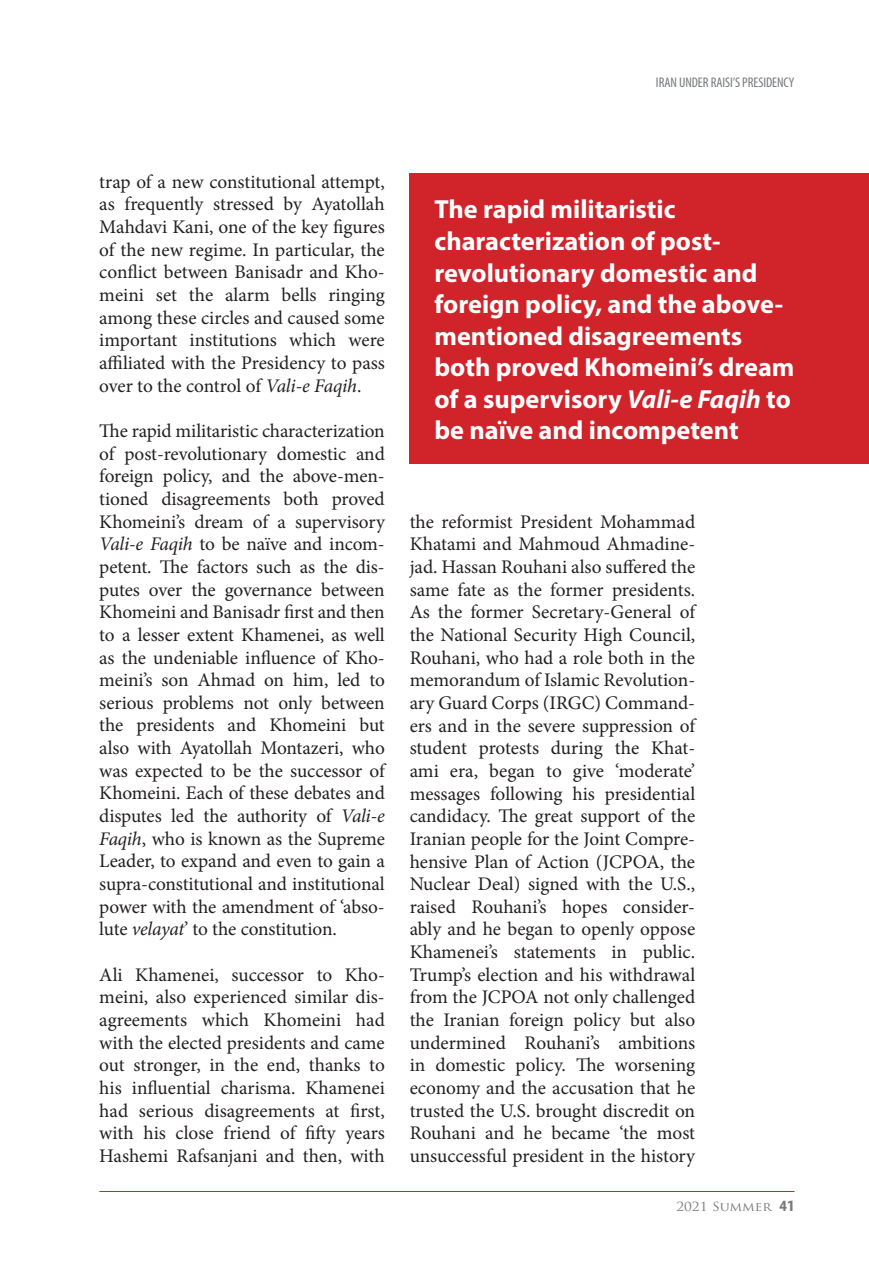
<style>
.page{position:relative;width:869px;height:1261px;background:#fff}
.page>*{position:absolute;margin:0;border:0;box-sizing:border-box;transform-origin:0 0}
.t1{font:700 26.25px/31.5px "Myriad Pro";color:#fff}
.t2{font:19.25px/22.6px "Minion Pro";letter-spacing:-.005em;color:#231f20;text-align:justify}
.t3{font:condensed 14px "Myriad Pro";letter-spacing:-.005em;color:#76787b}
.t4{font:12.25px "Trajan Pro";color:#76787b;scale:1.11 1}
.s1{font-style:italic}
.s2{font-family:"Myriad Pro";font-weight:700;font-stretch:condensed;font-size:15.75px}
</style>
<div class="page">
<hr style="left:99px;top:1190px;width:695px;height:1px;background:#d1232a">
<div style="left:409px;top:174px;width:459px;height:290px;background:#d1232a"></div>
<p class="t3" style="left:655px;top:74px;width:140px">IRAN UNDER RAISI’S PRESIDENCY</p>
<p class="t2" style="left:99px;top:170px;width:287px">trap of a new constitutional attempt, as frequently stressed by Ayatollah Mahdavi Kani, one of the key figures of the new regime. In particular, the conflict between Banisadr and Kho&shy;meini set the alarm bells ringing among these circles and caused some important institutions which were affiliated with the Presidency to pass over to the control of <span class="s1">Vali-e Faqih</span>.</p>
<p class="t2" style="left:99px;top:419px;width:287px">The rapid militaristic characterization of post-revolutionary domestic and foreign policy, and the above-men&shy;tioned disagreements both proved Khomeini’s dream of a supervisory <span class="s1">Vali-e Faqih</span> to be naïve and incom&shy;petent. The factors such as the dis&shy;putes over the governance between Khomeini and Banisadr first and then to a lesser extent Khamenei, as well as the undeniable influence of Kho&shy;meini’s son Ahmad on him, led to serious problems not only between the presidents and Khomeini but also with Ayatollah Montazeri, who was expected to be the successor of Khomeini. Each of these debates and disputes led the authority of <span class="s1">Vali-e Faqih</span>, who is known as the Supreme Leader, to expand and even to gain a supra-constitutional and institutional power with the amendment of ‘abso&shy;lute <span class="s1">velayat</span>’ to the constitution.</p>
<p class="t2" style="left:99px;top:963px;width:287px">Ali Khamenei, successor to Kho&shy;meini, also experienced similar dis&shy;agreements which Khomeini had with the elected presidents and came out stronger, in the end, thanks to his influential charisma. Khamenei had serious disagreements at first, with his close friend of fifty years Hashemi Rafsanjani and then, with</p>
<h1 class="t1" style="left:434px;top:193px;width:361px">The rapid militaristic characterization of post&shy;revolutionary domestic and foreign policy, and the above&shy;mentioned disagreements both proved Khomeini’s dream of a supervisory <span class="s1">Vali-e Faqih</span> to be naïve and incompetent</h1>
<p class="t2" style="left:409px;top:510px;width:287px">the reformist President Mohammad Khatami and Mahmoud Ahmadine&shy;jad. Hassan Rouhani also suffered the same fate as the former presidents.<br>As the former Secretary-General of the National Security High Council, Rouhani, who had a role both in the memorandum of Islamic Revolution&shy;ary Guard Corps (IRGC) Command&shy;ers and in the severe suppression of student protests during the Khat&shy;ami era, began to give ‘moderate’ messages following his presidential candidacy. The great support of the Iranian people for the Joint Compre&shy;hensive Plan of Action (JCPOA, the Nuclear Deal) signed with the U.S., raised Rouhani’s hopes consider&shy;ably and he began to openly oppose Khamenei’s statements in public.<br>Trump’s election and his withdrawal from the JCPOA not only challenged the Iranian foreign policy but also undermined Rouhani’s ambitions in domestic policy. The worsening economy and the accusation that he trusted the U.S. brought discredit on Rouhani and he became ‘the most unsuccessful president in the history</p>
<p class="t4" style="left:676px;top:1198px;width:108px">2021 SUMMER <span class="s2">41</span></p>
</div>
